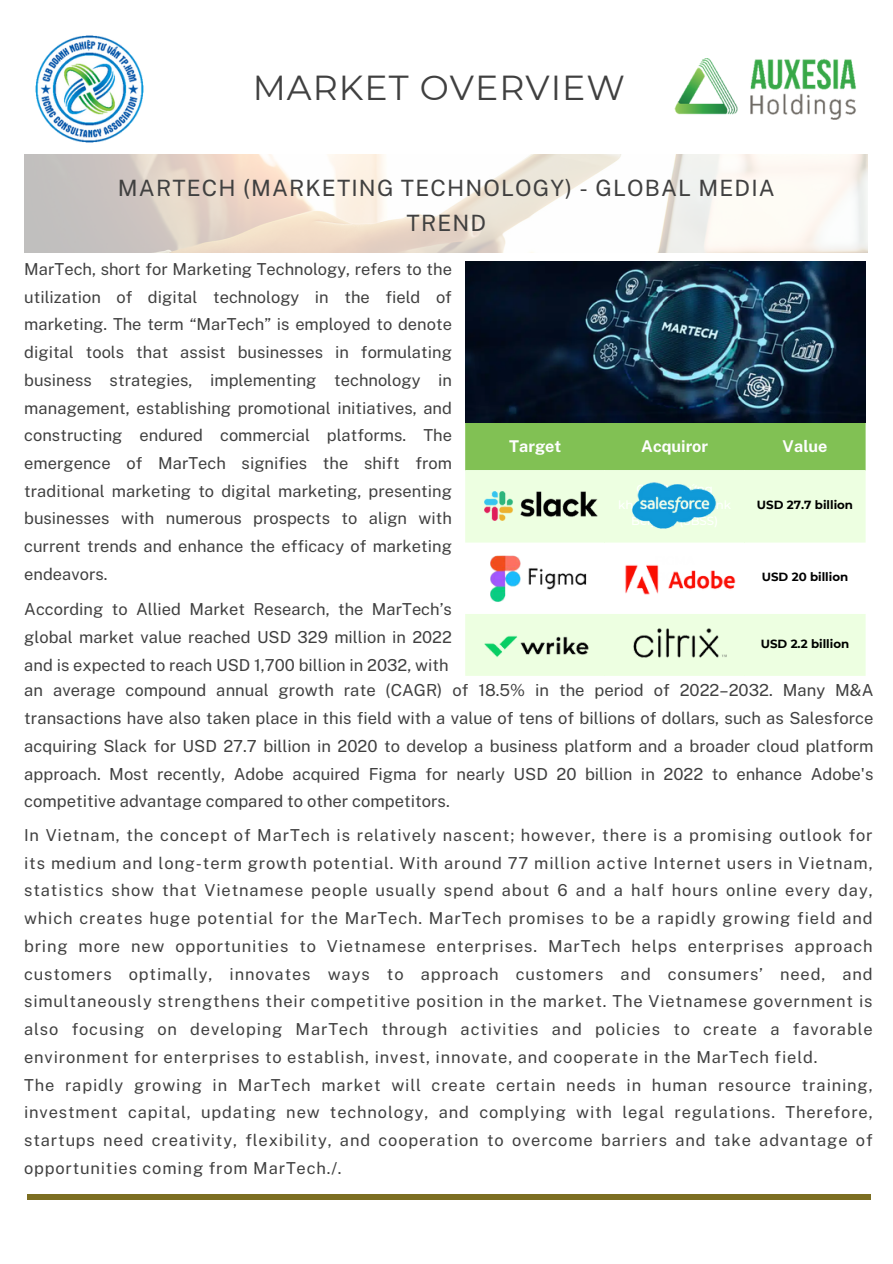
<style>
.page{position:relative;width:893px;height:1264px;background:#fff}
.page>*{position:absolute;margin:0;border:0;box-sizing:border-box;transform-origin:0 0}
.t1{font:34.65px "Montserrat";letter-spacing:.03em;color:#404040}
.t2{font:22.5px/34.8px "Public Sans";letter-spacing:.05em;color:#404040;text-align:center}
.t3{font:16.65px/27.8px "Public Sans";color:#404040;text-align:justify}
.t4{font:16.5px/27.8px "Public Sans";letter-spacing:.025em;color:#404040;text-align:justify}
.t5{font:700 16.2px "Public Sans";color:#fefefe}
.t6{font:500 11.85px/15.8px "Montserrat";color:#fff;text-align:center}
.t7{font:700 11.85px "Montserrat";color:#000}
</style>
<div class="page">
<img style="left:35px;top:35px;width:109px;height:108px">
<img style="left:674px;top:58px;width:182px;height:62px">
<div style="left:465px;top:422px;width:400px;height:48px;background:#81c154"></div>
<svg style="left:465px;top:470px;width:400px;height:206px;fill:#edffe1"></svg>
<img style="left:485px;top:492px;width:112px;height:28px">
<img style="left:601px;top:466px;width:139px;height:79px">
<img style="left:616px;top:543px;width:128px;height:72px">
<img style="left:475px;top:545px;width:131px;height:67px">
<img style="left:619px;top:612px;width:121px;height:63px">
<img style="left:479px;top:614px;width:114px;height:62px">
<img style="left:24px;top:154px;width:843px;height:99px">
<div style="left:27px;top:1193px;width:843px;height:6px;background:#7c6e22"></div>
<img style="left:465px;top:262px;width:400px;height:160px">
<p class="t1" style="left:253px;top:67px;width:373px">MARKET OVERVIEW</p>
<p class="t2" style="left:118px;top:171px;width:658px">MARTECH (MARKETING TECHNOLOGY) - GLOBAL MEDIA<br>TREND</p>
<p class="t4" style="left:24px;top:255px;width:429px">MarTech, short for Marketing Technology, refers to the utilization of digital technology in the field of marketing. The term “MarTech” is employed to denote digital tools that assist businesses in formulating business strategies, implementing technology in management, establishing promotional initiatives, and constructing endured commercial platforms. The emergence of MarTech signifies the shift from traditional marketing to digital marketing, presenting businesses with numerous prospects to align with current trends and enhance the efficacy of marketing endeavors.</p>
<p class="t4" style="left:24px;top:595px;width:429px">According to Allied Market Research, the MarTech’s global market value reached USD 329 million in 2022 and is expected to reach USD 1,700 billion in 2032, with</p>
<p class="t5" style="left:509px;top:436px;width:54px">Target</p>
<p class="t5" style="left:641px;top:436px;width:68px">Acquiror</p>
<p class="t5" style="left:782px;top:436px;width:46px">Value</p>
<p class="t6" style="left:618px;top:481px;width:114px">CTCP Chứng<br>khoá n Saigonbank<br>Berjaya (SBSS)</p>
<p class="t7" style="left:756px;top:497px;width:98px">USD 27.7 billion</p>
<p class="t7" style="left:761px;top:569px;width:88px">USD 20 billion</p>
<p class="t7" style="left:760px;top:636px;width:90px">USD 2.2 billion</p>
<p class="t3" style="left:24px;top:676px;width:850px">an average compound annual growth rate (CAGR) of 18.5% in the period of 2022–2032. Many M&amp;A transactions have also taken place in this field with a value of tens of billions of dollars, such as Salesforce acquiring Slack for USD 27.7 billion in 2020 to develop a business platform and a broader cloud platform approach. Most recently, Adobe acquired Figma for nearly USD 20 billion in 2022 to enhance Adobe's competitive advantage compared to other competitors.</p>
<p class="t4" style="left:24px;top:821px;width:850px">In Vietnam, the concept of MarTech is relatively nascent; however, there is a promising outlook for its medium and long-term growth potential. With around 77 million active Internet users in Vietnam, statistics show that Vietnamese people usually spend about 6 and a half hours online every day, which creates huge potential for the MarTech. MarTech promises to be a rapidly growing field and bring more new opportunities to Vietnamese enterprises. MarTech helps enterprises approach customers optimally, innovates ways to approach customers and consumers’ need, and simultaneously strengthens their competitive position in the market. The Vietnamese government is also focusing on developing MarTech through activities and policies to create a favorable environment for enterprises to establish, invest, innovate, and cooperate in the MarTech field.</p>
<p class="t4" style="left:24px;top:1070px;width:850px">The rapidly growing in MarTech market will create certain needs in human resource training, investment capital, updating new technology, and complying with legal regulations. Therefore, startups need creativity, flexibility, and cooperation to overcome barriers and take advantage of opportunities coming from MarTech./.</p>
</div>
